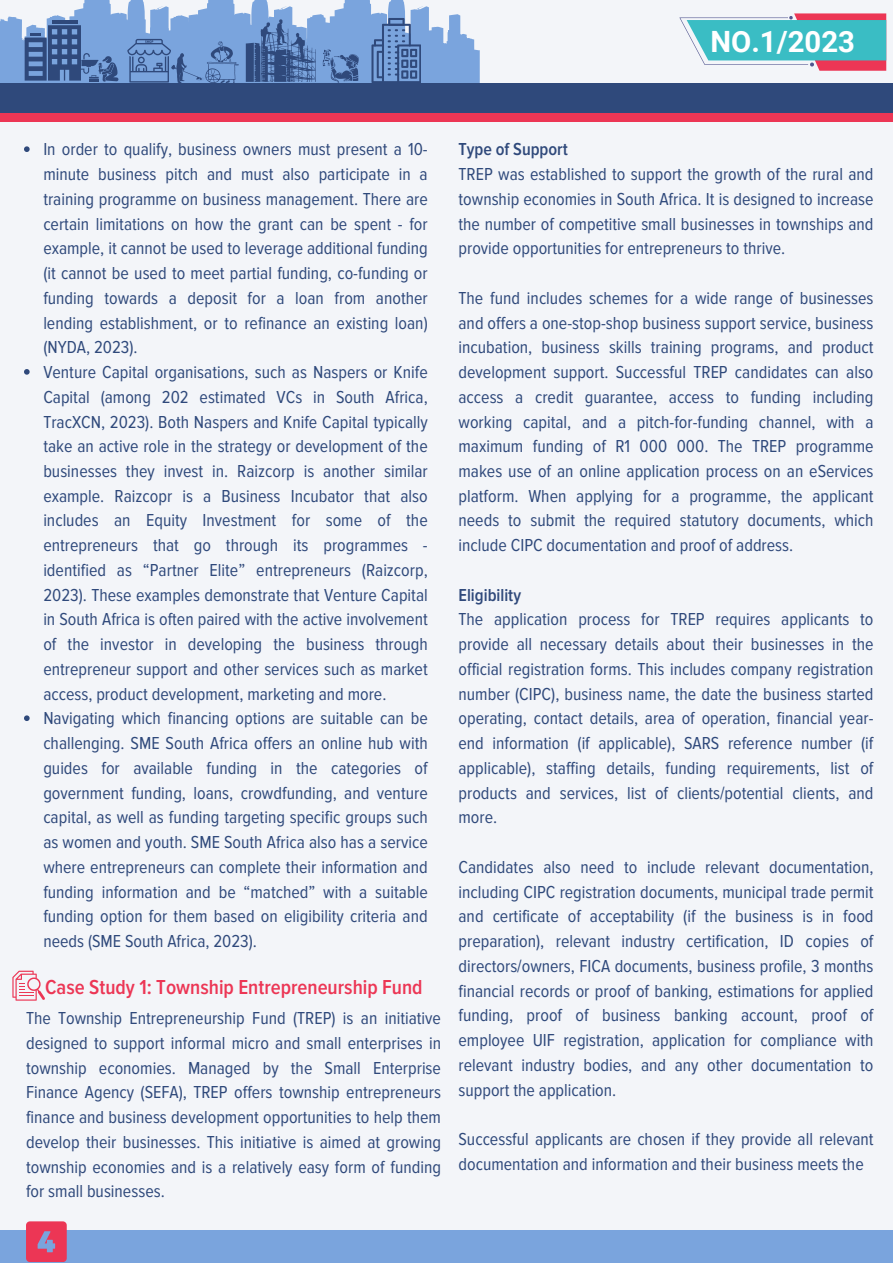
<style>
.page{position:relative;width:893px;height:1264px;background:#fff}
.page>*{position:absolute;margin:0;border:0;box-sizing:border-box;transform-origin:0 0}
.t1{font:700 29.25px "Roboto";color:#fff}
.t2{font:600 21px "Proxima Nova Cond";color:#ec3655}
.t3{font:18px/24.8px "Proxima Nova Cond";color:#2f497b;text-align:justify}
.t4{font:600 18px "Proxima Nova Cond";color:#2f497b}
</style>
<div class="page">
<div style="left:0;top:0;width:892px;height:1262px;background:#f3f5f9"></div>
<div style="left:0;top:89px;width:892px;height:32px;background:#ec3655"></div>
<div style="left:0;top:83px;width:892px;height:29px;background:#2f497b"></div>
<div style="left:0;top:1229px;width:892px;height:33px;background:#7aa4dd"></div>
<svg style="left:12px;top:970px;width:33px;height:30px"></svg>
<svg style="left:0;top:0;width:479px;height:83px"></svg>
<svg style="left:26px;top:1221px;width:40px;height:40px;background:#dc4769"></svg>
<svg style="left:24px;top:146px;width:6px;height:6px"></svg>
<svg style="left:24px;top:369px;width:6px;height:5px"></svg>
<svg style="left:24px;top:715px;width:6px;height:6px"></svg>
<svg style="left:679px;top:13px;width:207px;height:58px"></svg>
<p class="t1" style="left:710px;top:25px;width:146px">NO.1/2023</p>
<p class="t3" style="left:43px;top:137px;width:386px">In order to qualify, business owners must present a 10- minute business pitch and must also participate in a training programme on business management. There are certain limitations on how the grant can be spent - for example, it cannot be used to leverage additional funding (it cannot be used to meet partial funding, co-funding or funding towards a deposit for a loan from another lending establishment, or to refinance an existing loan) (NYDA, 2023).</p>
<p class="t3" style="left:43px;top:360px;width:386px">Venture Capital organisations, such as Naspers or Knife Capital (among 202 estimated VCs in South Africa, TracXCN, 2023). Both Naspers and Knife Capital typically take an active role in the strategy or development of the businesses they invest in. Raizcorp is another similar example. Raizcopr is a Business Incubator that also includes an Equity Investment for some of the entrepreneurs that go through its programmes - identified as “Partner Elite” entrepreneurs (Raizcorp, 2023). These examples demonstrate that Venture Capital in South Africa is often paired with the active involvement of the investor in developing the business through entrepreneur support and other services such as market access, product development, marketing and more.</p>
<p class="t3" style="left:43px;top:706px;width:386px">Navigating which financing options are suitable can be challenging. SME South Africa offers an online hub with guides for available funding in the categories of government funding, loans, crowdfunding, and venture capital, as well as funding targeting specific groups such as women and youth. SME South Africa also has a service where entrepreneurs can complete their information and funding information and be “matched” with a suitable funding option for them based on eligibility criteria and needs (SME South Africa, 2023).</p>
<p class="t2" style="left:45px;top:974px;width:379px">Case Study 1: Township Entrepreneurship Fund</p>
<p class="t3" style="left:26px;top:1006px;width:416px">The Township Entrepreneurship Fund (TREP) is an initiative designed to support informal micro and small enterprises in township economies. Managed by the Small Enterprise Finance Agency (SEFA), TREP offers township entrepreneurs finance and business development opportunities to help them develop their businesses. This initiative is aimed at growing township economies and is a relatively easy form of funding for small businesses.</p>
<p class="t4" style="left:458px;top:139px;width:111px">Type of Support</p>
<p class="t3" style="left:458px;top:162px;width:416px">TREP was established to support the growth of the rural and township economies in South Africa. It is designed to increase the number of competitive small businesses in townships and provide opportunities for entrepreneurs to thrive.</p>
<p class="t3" style="left:458px;top:286px;width:416px">The fund includes schemes for a wide range of businesses and offers a one-stop-shop business support service, business incubation, business skills training programs, and product development support. Successful TREP candidates can also access a credit guarantee, access to funding including working capital, and a pitch-for-funding channel, with a maximum funding of R1 000 000. The TREP programme makes use of an online application process on an eServices platform. When applying for a programme, the applicant needs to submit the required statutory documents, which include CIPC documentation and proof of address.</p>
<p class="t4" style="left:458px;top:584px;width:64px">Eligibility</p>
<p class="t3" style="left:458px;top:607px;width:416px">The application process for TREP requires applicants to provide all necessary details about their businesses in the official registration forms. This includes company registration number (CIPC), business name, the date the business started operating, contact details, area of operation, financial year&shy;end information (if applicable), SARS reference number (if applicable), staffing details, funding requirements, list of products and services, list of clients/potential clients, and more.</p>
<p class="t3" style="left:458px;top:854px;width:416px">Candidates also need to include relevant documentation, including CIPC registration documents, municipal trade permit and certificate of acceptability (if the business is in food preparation), relevant industry certification, ID copies of directors/owners, FICA documents, business profile, 3 months financial records or proof of banking, estimations for applied funding, proof of business banking account, proof of employee UIF registration, application for compliance with relevant industry bodies, and any other documentation to support the application.</p>
<p class="t3" style="left:458px;top:1126px;width:416px">Successful applicants are chosen if they provide all relevant documentation and information and their business meets the</p>
</div>
